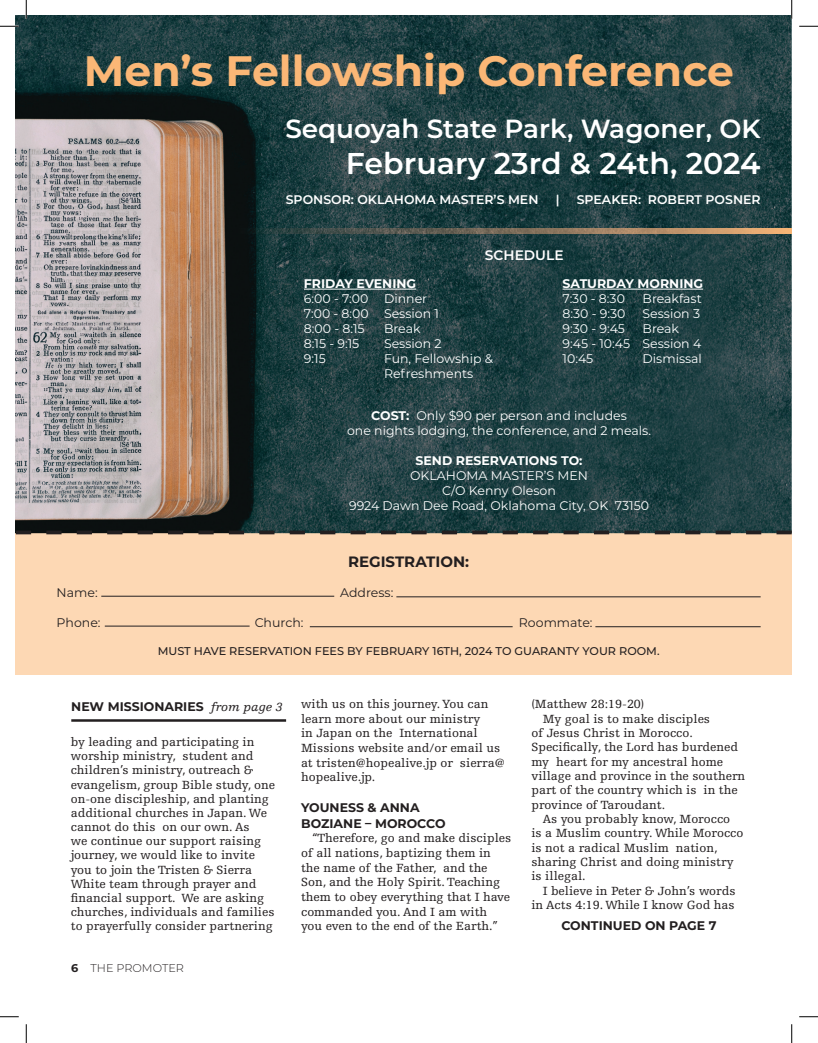
<style>
.page{position:relative;width:818px;height:1043px;background:#fff}
.page>*{position:absolute;margin:0;border:0;box-sizing:border-box;transform-origin:0 0}
.t1{font:700 42.5px "Montserrat";color:#fbb776}
.t2{font:600 30px "Montserrat";color:#fff}
.t3{font:600 26.25px "Montserrat";color:#fff}
.t4{font:700 15px "Montserrat";color:#231f20}
.t5{font:600 13.75px "Montserrat";color:#fff}
.t6{font:12.5px/14.1px "Egyptienne F";color:#231f20}
.t7{font:12.5px/15px "Montserrat";color:#fff}
.t8{font:700 12.5px/15.9px "Montserrat";color:#231f20}
.t9{font:600 12.5px "Montserrat";color:#fff}
.t10{font:700 12.5px "Montserrat";color:#fff}
.t11{font:12.5px "Montserrat";color:#231f20}
.t12{font:500 11.25px "Montserrat";color:#231f20}
.t13{font:300 11.25px "Montserrat";color:#231f20}
.s1{font-weight:700}
.s2{font-family:"Egyptienne F";font-weight:400;font-style:italic}
</style>
<div class="page">
<div style="left:15px;top:530px;width:776px;height:145px;background:#fdd8b4"></div>
<img style="left:15px;top:15px;width:776px;height:518px">
<img style="left:238px;top:228px;width:553px;height:5px">
<hr style="left:304px;top:289px;width:112px;height:1px;background:#fff">
<hr style="left:562px;top:289px;width:141px;height:1px;background:#fff">
<svg style="left:16px;top:530px;width:775px;height:4px;background:#323937"></svg>
<hr style="left:101px;top:596px;width:233px;height:1px;background:#231f20">
<hr style="left:105px;top:625px;width:144px;height:1px;background:#231f20">
<hr style="left:595px;top:626px;width:165px;height:1px;background:#231f20">
<hr style="left:396px;top:596px;width:364px;height:1px;background:#231f20">
<hr style="left:310px;top:626px;width:202px;height:1px;background:#231f20">
<hr style="left:71px;top:719px;width:215px;height:2px;background:#231f20">
<svg style="left:0;top:25px;width:19px;height:2px"></svg>
<svg style="left:799px;top:25px;width:19px;height:2px"></svg>
<svg style="left:0;top:1016px;width:19px;height:1px"></svg>
<svg style="left:799px;top:1016px;width:19px;height:1px"></svg>
<svg style="left:25px;top:0;width:2px;height:19px"></svg>
<svg style="left:25px;top:1024px;width:2px;height:18px"></svg>
<svg style="left:790px;top:0;width:2px;height:19px"></svg>
<svg style="left:791px;top:1024px;width:1px;height:18px"></svg>
<h1 class="t1" style="left:84px;top:40px;width:651px">Men’s Fellowship Conference</h1>
<h3 class="t3" style="left:285px;top:110px;width:476px">Sequoyah State Park, Wagoner, OK</h3>
<h2 class="t2" style="left:346px;top:142px;width:416px">February 23rd &amp; 24th, 2024</h2>
<p class="t9" style="left:286px;top:191px;width:254px">SPONSOR: OKLAHOMA MASTER’S MEN</p>
<p class="t9" style="left:555px;top:191px;width:5px">|</p>
<p class="t9" style="left:576px;top:191px;width:185px">SPEAKER: ROBERT POSNER</p>
<p class="t5" style="left:485px;top:246px;width:80px">SCHEDULE</p>
<p class="t10" style="left:304px;top:274px;width:114px">FRIDAY EVENING</p>
<p class="t7" style="left:304px;top:290px;width:136px">6:00 - 7:00 Dinner<br>7:00 - 8:00 Session 1<br>8:00 - 8:15</p>
<p class="t7" style="left:384px;top:320px;width:38px">Break</p>
<p class="t7" style="left:304px;top:335px;width:57px">8:15 - 9:15</p>
<p class="t7" style="left:384px;top:335px;width:59px">Session 2</p>
<p class="t7" style="left:304px;top:350px;width:23px">9:15</p>
<p class="t7" style="left:384px;top:350px;width:111px">Fun, Fellowship &amp;<br>Refreshments</p>
<p class="t10" style="left:562px;top:274px;width:142px">SATURDAY MORNING</p>
<p class="t7" style="left:562px;top:290px;width:64px">7:30 - 8:30</p>
<p class="t7" style="left:642px;top:290px;width:61px">Breakfast</p>
<p class="t7" style="left:562px;top:305px;width:64px">8:30 - 9:30</p>
<p class="t7" style="left:642px;top:305px;width:59px">Session 3</p>
<p class="t7" style="left:562px;top:320px;width:64px">9:30 - 9:45</p>
<p class="t7" style="left:562px;top:320px;width:140px;text-indent:80px">Break<br>9:45 - 10:45 Session 4<br>10:45</p>
<p class="t7" style="left:642px;top:350px;width:61px">Dismissal</p>
<p class="t7" style="left:347px;top:407px;width:305px;text-align:center"><span class="s1">COST:</span> Only $90 per person and includes<br>one nights lodging, the conference, and 2 meals.</p>
<p class="t10" style="left:415px;top:451px;width:168px">SEND RESERVATIONS TO:</p>
<p class="t7" style="left:349px;top:467px;width:301px;text-align:center">OKLAHOMA MASTER’S MEN<br>C/O Kenny Oleson<br>9924 Dawn Dee Road, Oklahoma City, OK 73150</p>
<p class="t4" style="left:348px;top:550px;width:123px">REGISTRATION:</p>
<p class="t11" style="left:57px;top:583px;width:43px">Name:</p>
<p class="t11" style="left:340px;top:583px;width:55px">Address:</p>
<p class="t11" style="left:57px;top:613px;width:45px">Phone:</p>
<p class="t11" style="left:255px;top:613px;width:50px">Church:</p>
<p class="t11" style="left:519px;top:613px;width:75px">Roommate:</p>
<p class="t12" style="left:158px;top:643px;width:503px">MUST HAVE RESERVATION FEES BY FEBRUARY 16TH, 2024 TO GUARANTY YOUR ROOM.</p>
<p class="t8" style="left:71px;top:698px;width:213px">NEW MISSIONARIES <span class="s2">from page 3</span></p>
<p class="t6" style="left:71px;top:735px;width:206px">by leading and participating in worship ministry, student and children’s ministry, outreach &amp; evangelism, group Bible study, one on-one discipleship, and planting additional churches in Japan. We cannot do this on our own. As<br>we continue our support raising journey, we would like to invite you to join the Tristen &amp; Sierra<br>White team through prayer and financial support. We are asking churches, individuals and families to prayerfully consider partnering</p>
<p class="t13" style="left:71px;top:960px;width:114px"><span class="s1">6</span> THE PROMOTER</p>
<p class="t6" style="left:301px;top:697px;width:205px;line-height:14.6px">with us on this journey. You can learn more about our ministry<br>in Japan on the International<br>Missions website and/or email us at tristen@hopealive.jp or sierra@ hopealive.jp.</p>
<p class="t8" style="left:301px;top:798px;width:146px">YOUNESS &amp; ANNA<br>BOZIANE – MOROCCO</p>
<p class="t6" style="left:301px;top:831px;width:212px;line-height:14.6px;text-indent:11px">“Therefore, go and make disciples of all nations, baptizing them in the name of the Father, and the<br>Son, and the Holy Spirit. Teaching them to obey everything that I have commanded you. And I am with you even to the end of the Earth.”</p>
<p class="t6" style="left:531px;top:697px;width:114px">(Matthew 28:19-20)</p>
<p class="t6" style="left:542px;top:711px;width:169px">My goal is to make disciples</p>
<p class="t6" style="left:531px;top:726px;width:163px">of Jesus Christ in Morocco.</p>
<p class="t6" style="left:531px;top:740px;width:208px">Specifically, the Lord has burdened</p>
<p class="t6" style="left:531px;top:754px;width:193px">my heart for my ancestral home</p>
<p class="t6" style="left:531px;top:769px;width:215px">village and province in the southern</p>
<p class="t6" style="left:531px;top:783px;width:208px">part of the country which is in the</p>
<p class="t6" style="left:531px;top:797px;width:135px">province of Taroudant.</p>
<p class="t6" style="left:542px;top:812px;width:189px">As you probably know, Morocco</p>
<p class="t6" style="left:531px;top:826px;width:213px">is a Muslim country. While Morocco</p>
<p class="t6" style="left:531px;top:840px;width:188px">is not a radical Muslim nation,</p>
<p class="t6" style="left:531px;top:855px;width:204px">sharing Christ and doing ministry</p>
<p class="t6" style="left:531px;top:869px;width:56px">is illegal.</p>
<p class="t6" style="left:542px;top:883px;width:194px">I believe in Peter &amp; John’s words</p>
<p class="t6" style="left:531px;top:898px;width:205px">in Acts 4:19. While I know God has</p>
<p class="t8" style="left:561px;top:917px;width:157px">CONTINUED ON PAGE 7</p>
</div>
